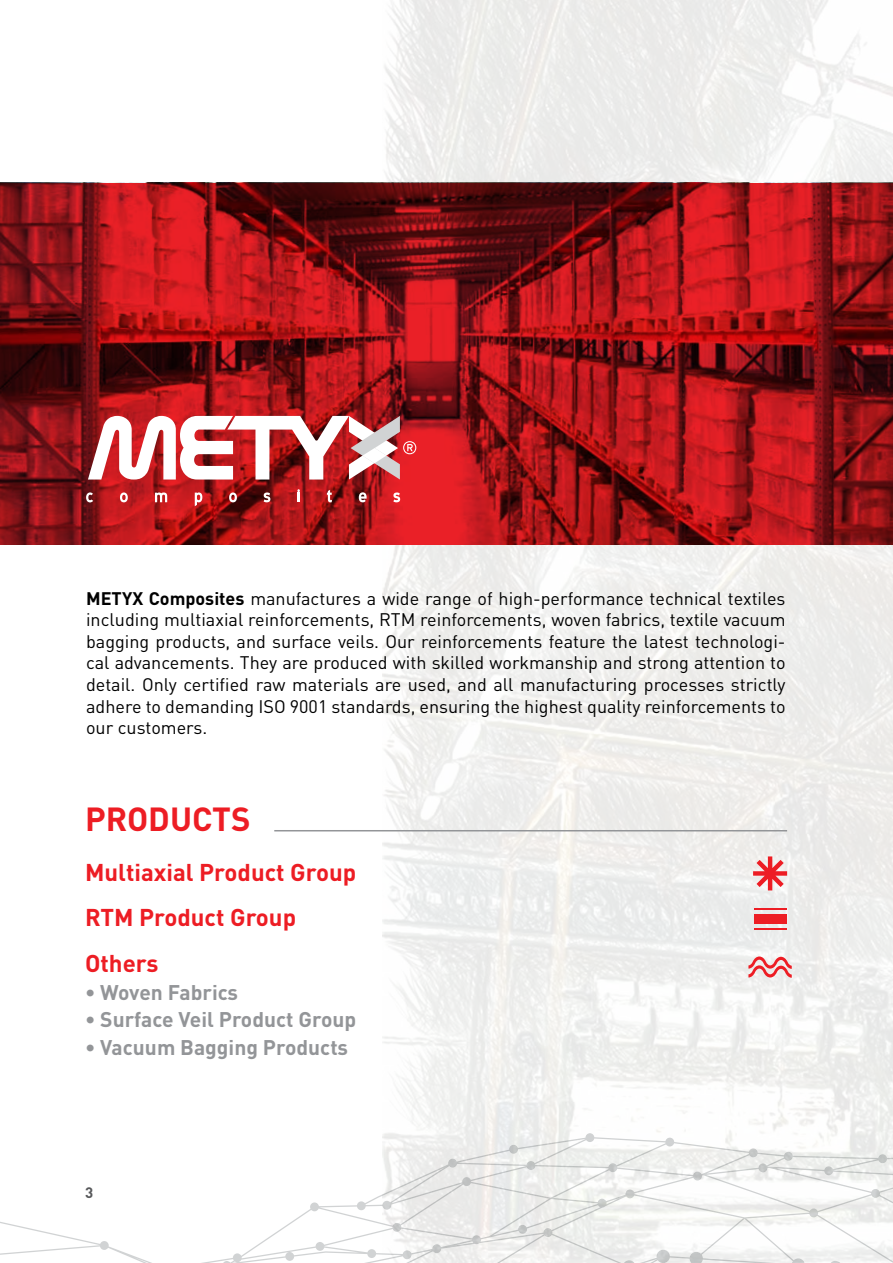
<style>
.page{position:relative;width:893px;height:1263px;background:#fff}
.page>*{position:absolute;margin:0;border:0;box-sizing:border-box;transform-origin:0 0}
.t1{font:700 33px "DIN Pro";color:#ed1d24}
.t2{font:700 24px/45.6px "DIN Pro";color:#ed1d24}
.t3{font:700 21px "DIN Pro";color:#939598}
.t4{font:18px/21.6px "DIN Pro";color:#000;text-align:justify}
.t5{font:700 15px "DIN Pro";color:#58595b}
.s1{font-weight:700}
</style>
<div class="page">
<img style="left:382px;top:0;width:511px;height:1103px">
<hr style="left:274px;top:830px;width:513px;height:1px;background:#939598">
<svg style="left:0;top:183px;width:893px;height:361px;background:#971317"></svg>
<svg style="left:86px;top:492px;width:7px;height:10px"></svg>
<svg style="left:120px;top:492px;width:8px;height:10px"></svg>
<svg style="left:155px;top:492px;width:12px;height:10px"></svg>
<svg style="left:195px;top:492px;width:7px;height:14px"></svg>
<svg style="left:229px;top:492px;width:8px;height:10px"></svg>
<svg style="left:264px;top:492px;width:6px;height:10px"></svg>
<svg style="left:297px;top:489px;width:3px;height:13px"></svg>
<svg style="left:327px;top:490px;width:5px;height:12px"></svg>
<svg style="left:359px;top:492px;width:8px;height:10px"></svg>
<svg style="left:393px;top:492px;width:7px;height:10px"></svg>
<svg style="left:88px;top:416px;width:328px;height:63px"></svg>
<svg style="left:753px;top:856px;width:34px;height:34px"></svg>
<svg style="left:0;top:1103px;width:893px;height:160px"></svg>
<hr style="left:754px;top:908px;width:33px;height:2px;background:#ed1d24">
<hr style="left:754px;top:928px;width:33px;height:1px;background:#ed1d24">
<div style="left:754px;top:914px;width:33px;height:9px;background:#ed1d24"></div>
<svg style="left:748px;top:956px;width:44px;height:22px"></svg>
<p class="t4" style="left:86px;top:586px;width:701px"><span class="s1">METYX Composites</span> manufactures a wide range of high-performance technical textiles including multiaxial reinforcements, RTM reinforcements, woven fabrics, textile vacuum bagging products, and surface veils. Our reinforcements feature the latest technologi&shy;cal advancements. They are produced with skilled workmanship and strong attention to detail. Only certified raw materials are used, and all manufacturing processes strictly adhere to demanding ISO 9001 standards, ensuring the highest quality reinforcements to our customers.</p>
<h1 class="t1" style="left:85px;top:791px;width:167px">PRODUCTS</h1>
<h2 class="t2" style="left:85px;top:846px;width:273px">Multiaxial Product Group<br>RTM Product Group<br>Others</h2>
<p class="t3" style="left:85px;top:974px;width:155px">• Woven Fabrics</p>
<p class="t3" style="left:85px;top:1002px;width:273px">• Surface Veil Product Group</p>
<p class="t3" style="left:85px;top:1029px;width:265px">• Vacuum Bagging Products</p>
<p class="t5" style="left:85px;top:1180px;width:10px">3</p>
</div>
